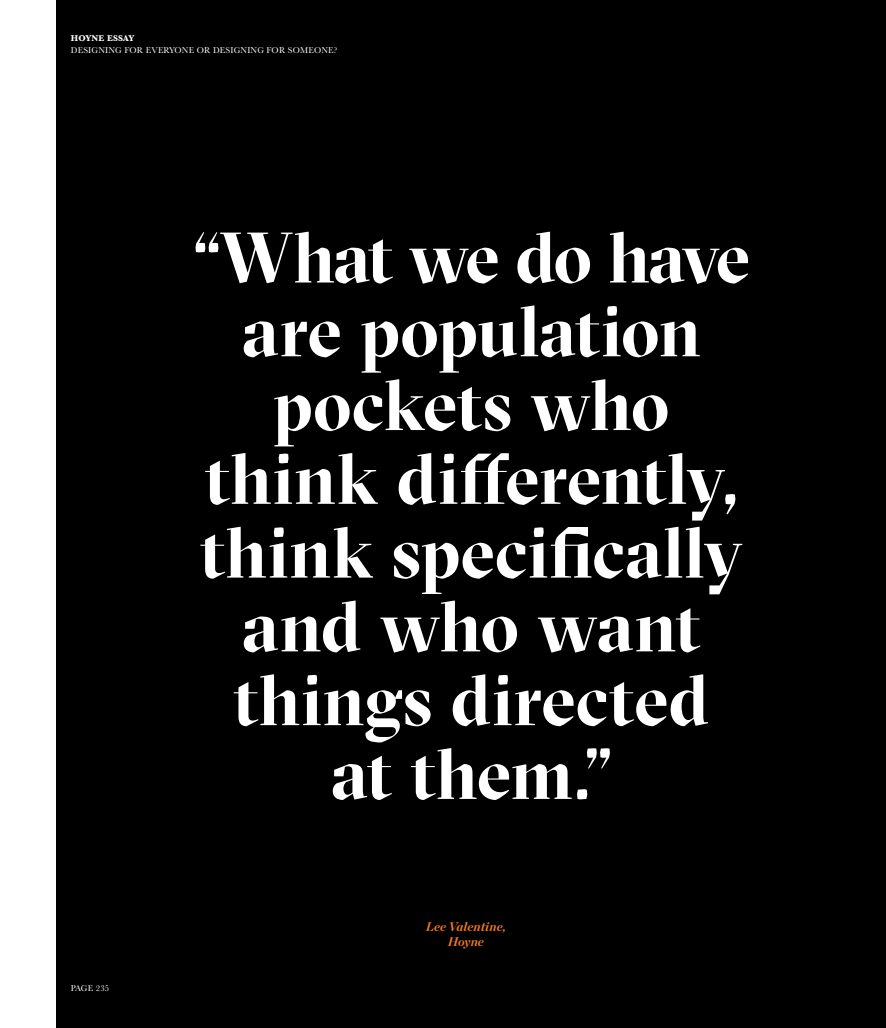
<style>
.page{position:relative;width:886px;height:1028px;background:#fff}
.page>*{position:absolute;margin:0;border:0;box-sizing:border-box;transform-origin:0 0}
.t1{font:700 71.25px/73.8px "GT Sectra Display";letter-spacing:-.005em;color:#fff;text-align:center}
.t2{font:italic 700 12.5px/15px "Chronicle Display";letter-spacing:.01em;color:#f47920;text-align:center}
.t3{font:8.75px "Baskerville";letter-spacing:.02em;color:#fff}
.t4{font:700 8.75px "Baskerville";letter-spacing:.02em;color:#fff}
</style>
<div class="page">
<div style="left:57px;top:0;width:829px;height:1028px;background:#000"></div>
<p class="t4" style="left:71px;top:32px;width:65px">HOYNE ESSAY</p>
<p class="t3" style="left:71px;top:44px;width:268px">DESIGNING FOR EVERYONE OR DESIGNING FOR SOMEONE?</p>
<p class="t1" style="left:192px;top:219px;width:559px">“What we do have are population pockets who think differently, think specifically and who want things directed<br>at them.”</p>
<p class="t3" style="left:71px;top:982px;width:40px">PAGE 235</p>
<p class="t2" style="left:426px;top:918px;width:82px">Lee Valentine,<br>Hoyne</p>
</div>
